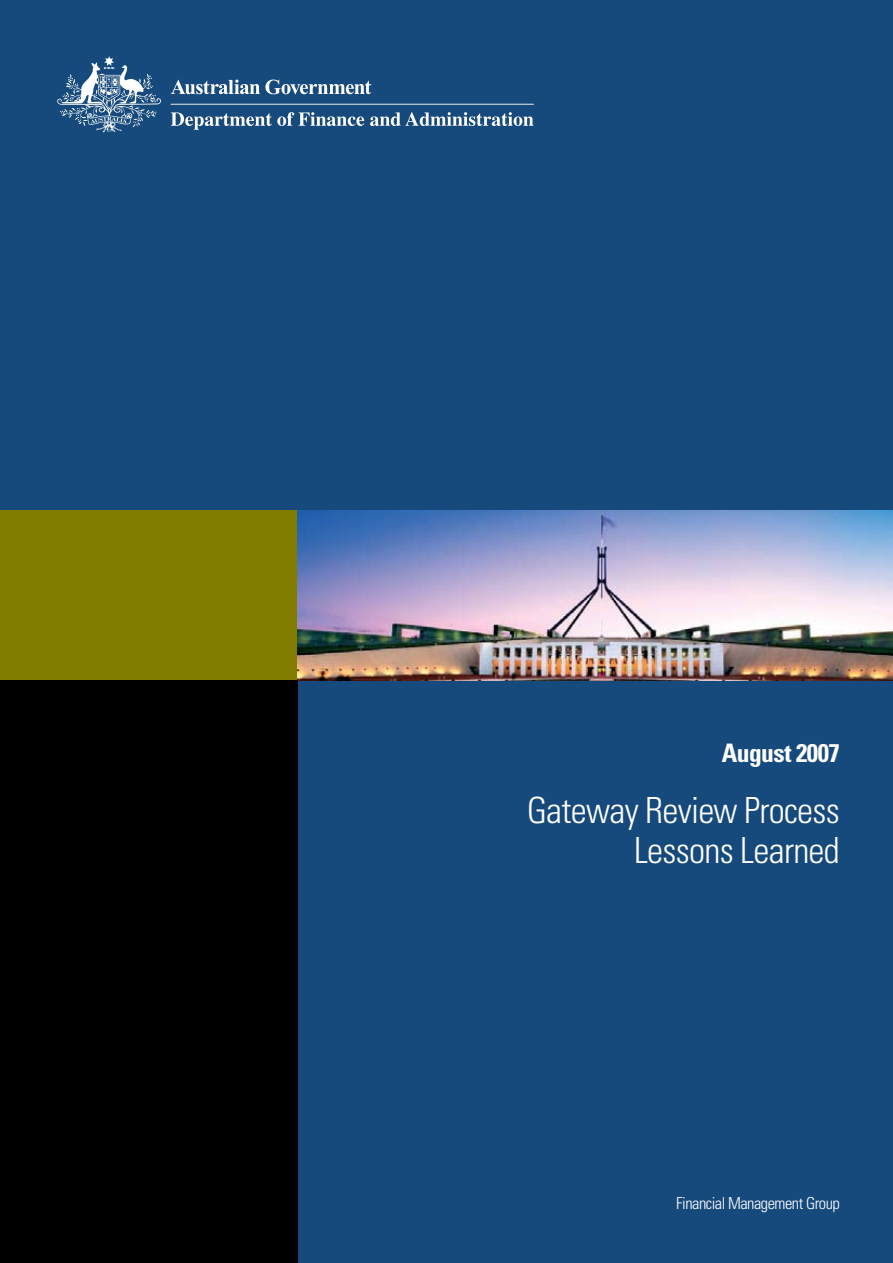
<style>
.page{position:relative;width:893px;height:1263px;background:#174a7c}
.page>*{position:absolute;margin:0;border:0;box-sizing:border-box;transform-origin:0 0}
.t1{font:300 condensed 36px/39.8px "Univers";letter-spacing:-.02em;color:#fff;text-align:right}
.t2{font:700 condensed 25.5px "Univers";letter-spacing:-.02em;color:#fff}
.t3{font:300 condensed 16.5px "Univers";letter-spacing:-.03em;color:#fff}
</style>
<div class="page">
<svg style="left:57px;top:56px;width:477px;height:76px"></svg>
<div style="left:0;top:510px;width:298px;height:170px;background:#817c00"></div>
<div style="left:0;top:680px;width:298px;height:583px;background:#000"></div>
<img style="left:298px;top:510px;width:595px;height:170px">
<p class="t2" style="left:722px;top:738px;width:120px">August 2007</p>
<p class="t1" style="left:527px;top:790px;width:314px">Gateway Review Process<br>Lessons Learned</p>
<p class="t3" style="left:676px;top:1193px;width:165px">Financial Management Group</p>
</div>
